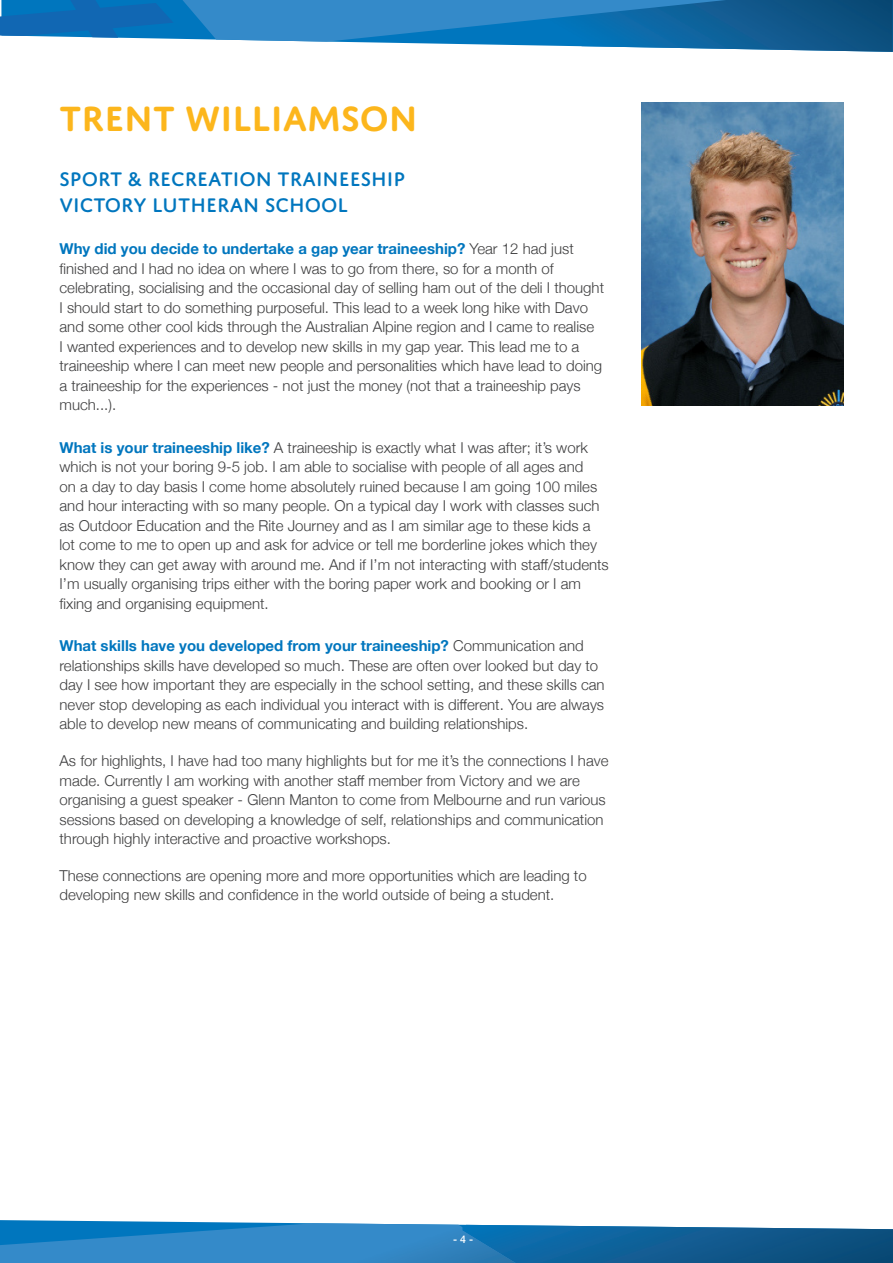
<style>
.page{position:relative;width:893px;height:1263px;background:#fff}
.page>*{position:absolute;margin:0;border:0;box-sizing:border-box;transform-origin:0 0}
.Header_01{font:600 37.5px "Domus Titling";color:#fcb61c}
.Header_02{font:500 21px/25.5px "Domus Titling";color:#0076be}
.Header_02-2{font:300 15px/19.5px "Helvetica Neue";color:#3e3e3f}
.t1{font:500 10.5px "Helvetica Neue";color:#fff}
.s1{font-weight:700;color:#0076be}
</style>
<div class="page">
<svg style="left:351px;top:42px;width:137px;height:3px"></svg>
<img style="left:488px;top:0;width:405px;height:52px">
<svg style="left:0;top:0;width:845px;height:42px;background:#2179b8"></svg>
<svg style="left:0;top:1220px;width:480px;height:43px;background:#368dca"></svg>
<img style="left:462px;top:1225px;width:431px;height:38px">
<img style="left:318px;top:1228px;width:217px;height:35px">
<img style="left:641px;top:102px;width:202px;height:303px">
<p class="Header_01" style="left:60px;top:97px;width:360px">TRENT WILLIAMSON</p>
<p class="Header_02" style="left:60px;top:166px;width:347px">SPORT &amp; RECREATION TRAINEESHIP<br>VICTORY LUTHERAN SCHOOL</p>
<p class="Header_02-2" style="left:60px;top:238px;width:546px"><span class="s1">Why did you decide to undertake a gap year traineeship?</span> Year 12 had just finished and I had no idea on where I was to go from there, so for a month of celebrating, socialising and the occasional day of selling ham out of the deli I thought I should start to do something purposeful. This lead to a week long hike with Davo and some other cool kids through the Australian Alpine region and I came to realise<br>I wanted experiences and to develop new skills in my gap year. This lead me to a traineeship where I can meet new people and personalities which have lead to doing a traineeship for the experiences - not just the money (not that a traineeship pays much...).</p>
<p class="Header_02-2" style="left:60px;top:437px;width:551px"><span class="s1">What is your traineeship like?</span> A traineeship is exactly what I was after; it’s work which is not your boring 9-5 job. I am able to socialise with people of all ages and<br>on a day to day basis I come home absolutely ruined because I am going 100 miles and hour interacting with so many people. On a typical day I work with classes such as Outdoor Education and the Rite Journey and as I am similar age to these kids a lot come to me to open up and ask for advice or tell me borderline jokes which they know they can get away with around me. And if I’m not interacting with staff/students I’m usually organising trips either with the boring paper work and booking or I am fixing and organising equipment.</p>
<p class="Header_02-2" style="left:60px;top:635px;width:547px"><span class="s1">What skills have you developed from your traineeship?</span> Communication and relationships skills have developed so much. These are often over looked but day to day I see how important they are especially in the school setting, and these skills can never stop developing as each individual you interact with is different. You are always able to develop new means of communicating and building relationships.</p>
<p class="Header_02-2" style="left:60px;top:750px;width:550px">As for highlights, I have had too many highlights but for me it’s the connections I have made. Currently I am working with another staff member from Victory and we are organising a guest speaker - Glenn Manton to come from Melbourne and run various sessions based on developing a knowledge of self, relationships and communication through highly interactive and proactive workshops.</p>
<p class="Header_02-2" style="left:60px;top:864px;width:529px">These connections are opening more and more opportunities which are leading to developing new skills and confidence in the world outside of being a student.</p>
<p class="t1" style="left:453px;top:1231px;width:21px">- 4 -</p>
</div>
